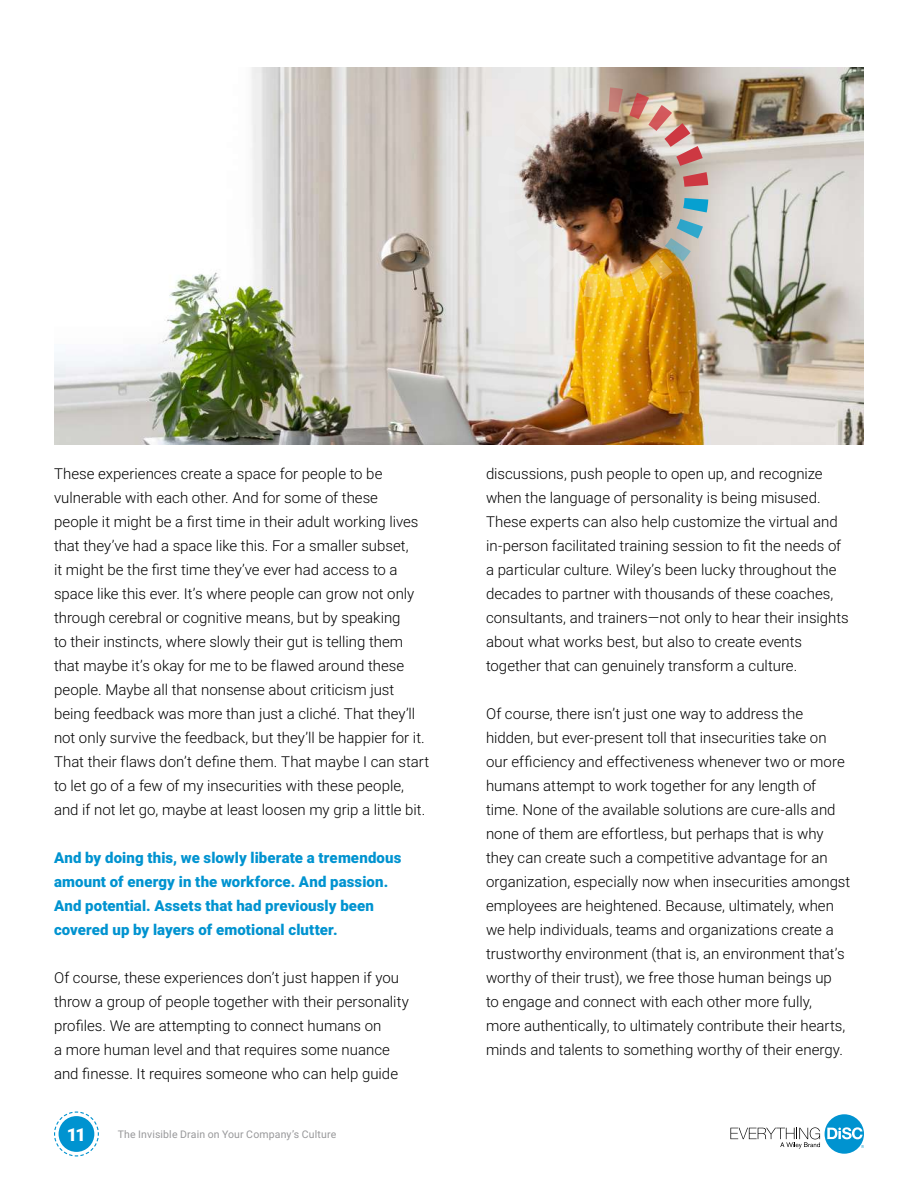
<style>
.page{position:relative;width:918px;height:1188px;background:#fff}
.page>*{position:absolute;margin:0;border:0;box-sizing:border-box;transform-origin:0 0}
.t1{font:900 18px "Roboto";color:#fff}
.t2{font:300 15px/24px "Roboto";color:#000}
.t3{font:900 15px/24px "Roboto";letter-spacing:.005em;color:#0093d0}
.t4{font:10.5px "Roboto";letter-spacing:.015em;color:#98989a}
</style>
<div class="page">
<svg style="left:730px;top:1114px;width:134px;height:40px"></svg>
<svg style="left:54px;top:1111px;width:45px;height:46px"></svg>
<img style="left:54px;top:68px;width:810px;height:376px">
<svg style="left:498px;top:199px;width:25px;height:14px"></svg>
<svg style="left:504px;top:220px;width:73px;height:73px"></svg>
<svg style="left:583px;top:273px;width:15px;height:25px"></svg>
<svg style="left:498px;top:173px;width:25px;height:14px"></svg>
<svg style="left:503px;top:93px;width:73px;height:74px"></svg>
<svg style="left:582px;top:88px;width:15px;height:25px"></svg>
<svg style="left:609px;top:273px;width:15px;height:25px"></svg>
<img style="left:630px;top:219px;width:73px;height:73px">
<svg style="left:683px;top:198px;width:25px;height:14px"></svg>
<svg style="left:608px;top:87px;width:15px;height:26px"></svg>
<img style="left:629px;top:93px;width:74px;height:73px">
<svg style="left:683px;top:172px;width:25px;height:15px"></svg>
<p class="t2" style="left:54px;top:461px;width:377px">These experiences create a space for people to be vulnerable with each other. And for some of these<br>people it might be a first time in their adult working lives that they’ve had a space like this. For a smaller subset,<br>it might be the first time they’ve ever had access to a space like this ever. It’s where people can grow not only through cerebral or cognitive means, but by speaking<br>to their instincts, where slowly their gut is telling them that maybe it’s okay for me to be flawed around these people. Maybe all that nonsense about criticism just being feedback was more than just a cliché. That they’ll not only survive the feedback, but they’ll be happier for it.<br>That their flaws don’t define them. That maybe I can start to let go of a few of my insecurities with these people, and if not let go, maybe at least loosen my grip a little bit.</p>
<p class="t3" style="left:54px;top:845px;width:349px">And by doing this, we slowly liberate a tremendous amount of energy in the workforce. And passion.<br>And potential. Assets that had previously been covered up by layers of emotional clutter.</p>
<p class="t2" style="left:54px;top:965px;width:356px">Of course, these experiences don’t just happen if you throw a group of people together with their personality profiles. We are attempting to connect humans on<br>a more human level and that requires some nuance and finesse. It requires someone who can help guide</p>
<p class="t1" style="left:67px;top:1122px;width:21px">11</p>
<p class="t4" style="left:118px;top:1127px;width:220px">The Invisible Drain on Your Company’s Culture</p>
<p class="t2" style="left:486px;top:461px;width:364px">discussions, push people to open up, and recognize when the language of personality is being misused.<br>These experts can also help customize the virtual and in-person facilitated training session to fit the needs of a particular culture. Wiley’s been lucky throughout the decades to partner with thousands of these coaches, consultants, and trainers—not only to hear their insights about what works best, but also to create events together that can genuinely transform a culture.</p>
<p class="t2" style="left:486px;top:701px;width:366px">Of course, there isn’t just one way to address the hidden, but ever-present toll that insecurities take on our efficiency and effectiveness whenever two or more humans attempt to work together for any length of time. None of the available solutions are cure-alls and none of them are effortless, but perhaps that is why they can create such a competitive advantage for an organization, especially now when insecurities amongst employees are heightened. Because, ultimately, when we help individuals, teams and organizations create a trustworthy environment (that is, an environment that’s worthy of their trust), we free those human beings up<br>to engage and connect with each other more fully,<br>more authentically, to ultimately contribute their hearts, minds and talents to something worthy of their energy.</p>
</div>
